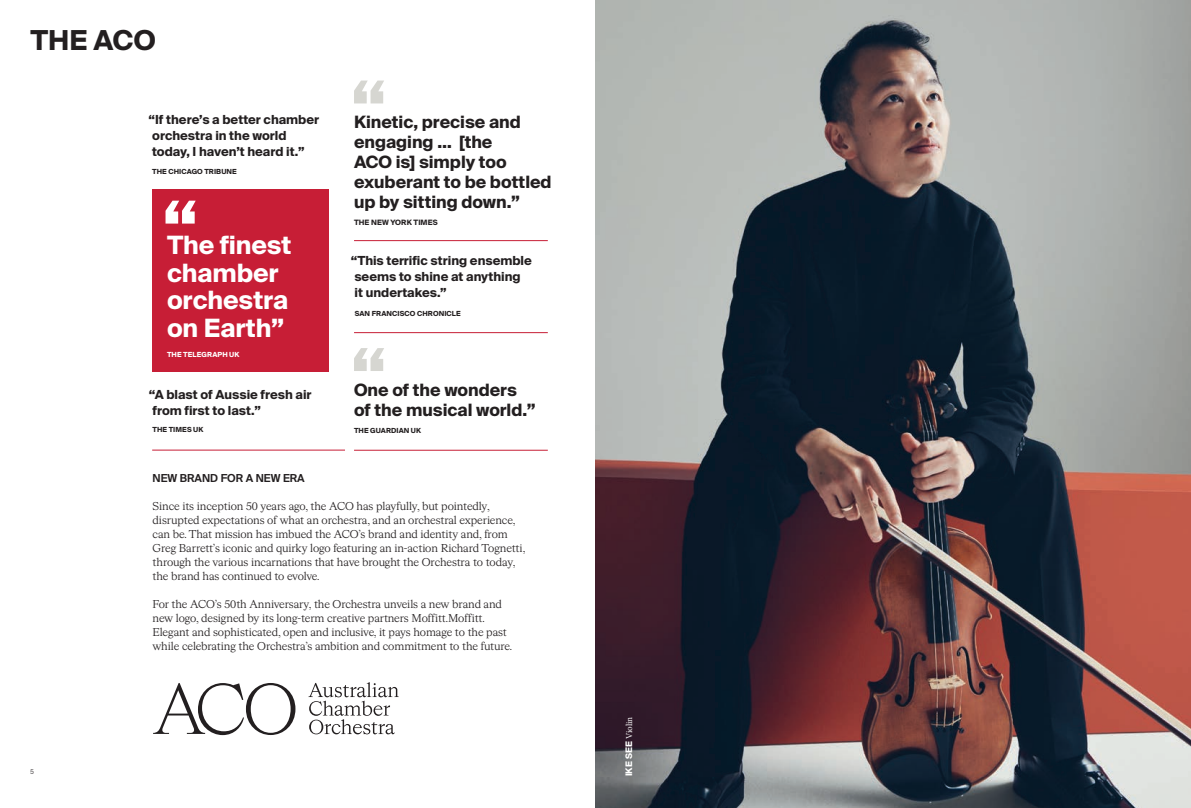
<style>
.page{position:relative;width:1191px;height:808px;background:#fff}
.page>*{position:absolute;margin:0;border:0;box-sizing:border-box;transform-origin:0 0}
.t1{font:700 27.5px "Suisse Intl";color:#231f20}
.t2{font:700 25.2px/27.3px "Suisse Intl";letter-spacing:-.005em;color:#fff}
.t3{font:700 17px/20px "Suisse Intl";color:#231f20}
.t4{font:700 12.5px/16px "Suisse Intl";color:#231f20}
.t5{font:11px/14px "HW Cigars";letter-spacing:-.01em;color:#231f20}
.t6{font:600 11px "Suisse Intl";color:#231f20}
.t7{font:700 9px "Suisse Intl";color:#fff}
.t8{font:700 7.4px "Suisse Intl";letter-spacing:.01em;color:#231f20}
.t9{font:700 7px "Suisse Intl";letter-spacing:.015em;color:#231f20}
.t10{font:700 7px "Suisse Intl";letter-spacing:.015em;color:#fff}
.t11{font:300 7px "AG Book Std";color:#231f20}
.s1{font-family:"Minion Pro";font-weight:400}
</style>
<div class="page">
<img style="left:595px;top:0;width:596px;height:808px">
<div style="left:152px;top:189px;width:176px;height:183px;background:#c71e36"></div>
<svg style="left:165px;top:201px;width:31px;height:23px"></svg>
<hr style="left:354px;top:240px;width:194px;height:1px;background:#c71e36">
<hr style="left:354px;top:332px;width:194px;height:1px;background:#c71e36">
<hr style="left:354px;top:450px;width:194px;height:1px;background:#c71e36">
<hr style="left:152px;top:450px;width:193px;height:1px;background:#c71e36">
<svg style="left:354px;top:348px;width:30px;height:23px"></svg>
<svg style="left:354px;top:81px;width:30px;height:22px"></svg>
<svg style="left:153px;top:683px;width:142px;height:52px"></svg>
<svg style="left:308px;top:682px;width:91px;height:52px"></svg>
<h1 class="t1" style="left:30px;top:24px;width:127px">THE ACO</h1>
<p class="t4" style="left:149px;top:112px;width:172px">“If there’s a better chamber orchestra in the world today, I haven’t heard it.”</p>
<p class="t9" style="left:152px;top:168px;width:86px">THE CHICAGO TRIBUNE</p>
<h2 class="t2" style="left:167px;top:232px;width:126px">The finest chamber orchestra on Earth”</h2>
<p class="t10" style="left:167px;top:350px;width:74px">THE TELEGRAPH UK</p>
<p class="t4" style="left:149px;top:387px;width:164px">“A blast of Aussie fresh air from first to last.”</p>
<p class="t9" style="left:152px;top:426px;width:52px">THE TIMES UK</p>
<h3 class="t3" style="left:354px;top:112px;width:199px">Kinetic, precise and engaging … [the<br>ACO is] simply too exuberant to be bottled up by sitting down.”</h3>
<p class="t8" style="left:354px;top:218px;width:85px">THE NEW YORK TIMES</p>
<p class="t4" style="left:351px;top:253px;width:182px">“This terrific string ensemble seems to shine at anything<br>it undertakes.”</p>
<p class="t9" style="left:355px;top:309px;width:107px">SAN FRANCISCO CHRONICLE</p>
<h3 class="t3" style="left:354px;top:380px;width:183px">One of the wonders of the musical world.”</h3>
<p class="t9" style="left:354px;top:426px;width:69px">THE GUARDIAN UK</p>
<p class="t11" style="left:30px;top:767px;width:5px">5</p>
<p class="t6" style="left:153px;top:472px;width:154px">NEW BRAND FOR A NEW ERA</p>
<p class="t5" style="left:153px;top:499px;width:374px">Since its inception 50 years ago, the ACO has playfully, but pointedly, disrupted expectations of what an orchestra, and an orchestral experience, can be. That mission has imbued the ACO’s brand and identity and, from Greg Barrett’s iconic and quirky logo featuring an in-action Richard Tognetti, through the various incarnations that have brought the Orchestra to today, the brand has continued to evolve.</p>
<p class="t5" style="left:153px;top:597px;width:361px">For the ACO’s 50th Anniversary, the Orchestra unveils a new brand and new logo, designed by its long-term creative partners Moffitt.Moffitt.<br>Elegant and sophisticated, open and inclusive, it pays homage to the past while celebrating the Orchestra’s ambition and commitment to the future.</p>
<p class="t7" style="left:623px;top:776px;width:61px;rotate:-90deg">IKE SEE <span class="s1">Violin</span></p>
</div>
